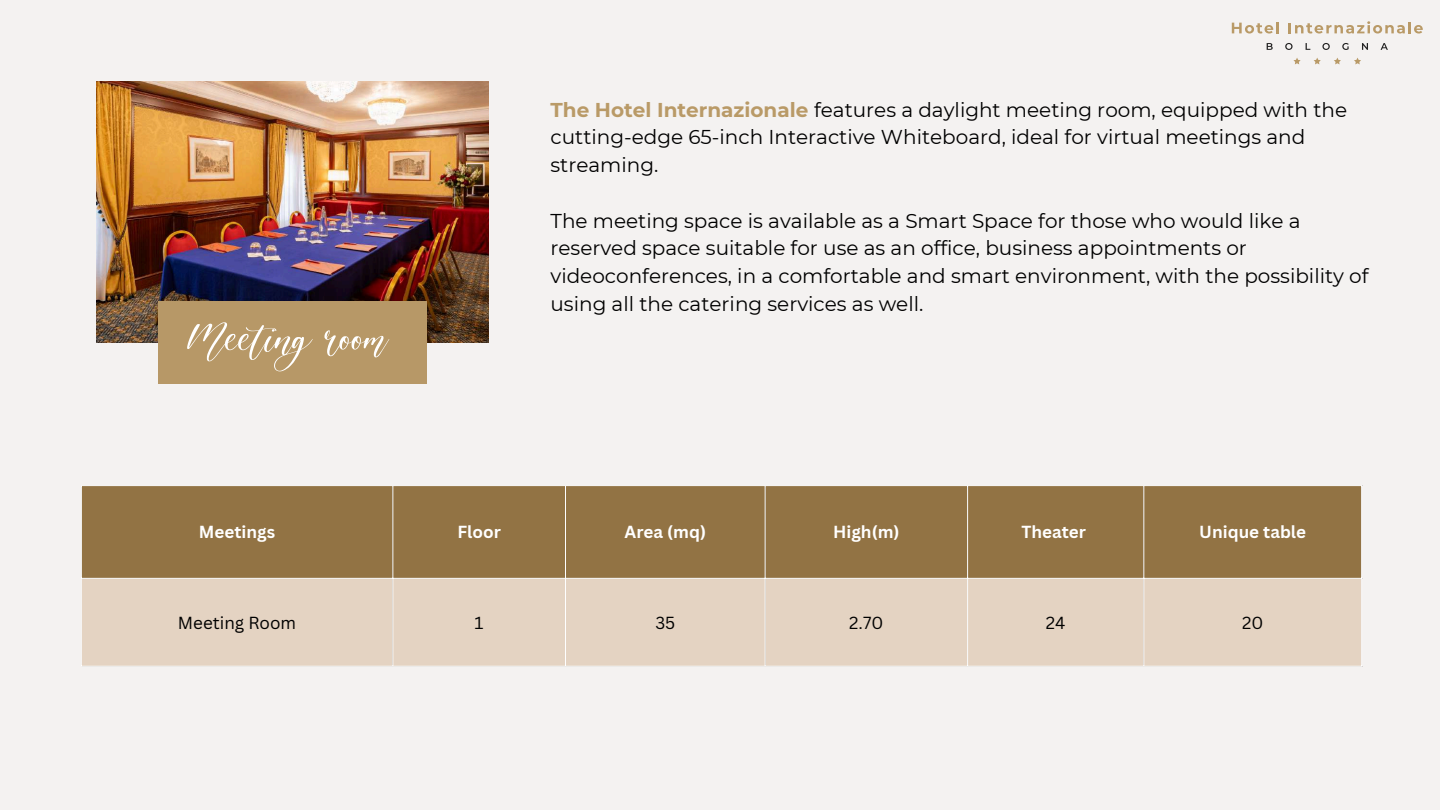
<style>
.page{position:relative;width:1440px;height:810px;background:#f4f2f1}
.page>*{position:absolute;margin:0;border:0;box-sizing:border-box;transform-origin:0 0}
.t1{font:55.5px "Elegante";color:#fff}
.t2{font:20px/27.8px "Montserrat";color:#000}
.t3{font:700 17px "Canva Sans";color:#fff}
.t4{font:17px "Canva Sans";color:#000}
.s1{font-weight:700;color:#b99a67}
</style>
<div class="page">
<img style="left:96px;top:81px;width:392px;height:261px">
<div style="left:158px;top:302px;width:268px;height:82px;background:#b79867"></div>
<svg style="left:1232px;top:22px;width:47px;height:12px"></svg>
<svg style="left:1289px;top:21px;width:134px;height:13px"></svg>
<svg style="left:1293px;top:58px;width:8px;height:6px"></svg>
<svg style="left:1314px;top:58px;width:7px;height:6px"></svg>
<svg style="left:1334px;top:58px;width:7px;height:6px"></svg>
<svg style="left:1354px;top:58px;width:7px;height:6px"></svg>
<svg style="left:1267px;top:43px;width:6px;height:7px"></svg>
<svg style="left:1285px;top:43px;width:8px;height:7px"></svg>
<svg style="left:1306px;top:43px;width:4px;height:7px"></svg>
<svg style="left:1322px;top:43px;width:8px;height:7px"></svg>
<svg style="left:1342px;top:43px;width:7px;height:7px"></svg>
<svg style="left:1362px;top:43px;width:6px;height:7px"></svg>
<svg style="left:1381px;top:43px;width:7px;height:7px"></svg>
<div style="left:82px;top:486px;width:1279px;height:92px;background:#927344"></div>
<div style="left:82px;top:579px;width:1279px;height:87px;background:#e4d3c2"></div>
<hr style="left:81px;top:486px;width:1px;height:180px;background:#fff">
<hr style="left:392px;top:486px;width:1px;height:180px;background:#fff">
<hr style="left:565px;top:486px;width:1px;height:180px;background:#fff">
<hr style="left:765px;top:486px;width:1px;height:180px;background:#fff">
<hr style="left:967px;top:486px;width:1px;height:180px;background:#fff">
<hr style="left:1143px;top:486px;width:1px;height:180px;background:#fff">
<hr style="left:1361px;top:486px;width:1px;height:180px;background:#fff">
<hr style="left:81px;top:485px;width:1281px;height:1px;background:#fff">
<hr style="left:81px;top:578px;width:1281px;height:1px;background:#fff">
<hr style="left:81px;top:666px;width:1281px;height:1px;background:#fff">
<h1 class="t1" style="left:189px;top:312px;width:200px">Meeting room</h1>
<p class="t2" style="left:551px;top:95px;width:798px"><span class="s1">The Hotel Internazionale</span> features a daylight meeting room, equipped with the cutting-edge 65-inch Interactive Whiteboard, ideal for virtual meetings and streaming.</p>
<p class="t2" style="left:551px;top:206px;width:820px">The meeting space is available as a Smart Space for those who would like a reserved space suitable for use as an office, business appointments or videoconferences, in a comfortable and smart environment, with the possibility of using all the catering services as well.</p>
<p class="t3" style="left:199px;top:520px;width:78px">Meetings</p>
<p class="t3" style="left:457px;top:520px;width:45px">Floor</p>
<p class="t3" style="left:625px;top:520px;width:83px">Area (mq)</p>
<p class="t3" style="left:833px;top:520px;width:68px">High(m)</p>
<p class="t3" style="left:1021px;top:520px;width:66px">Theater</p>
<p class="t3" style="left:1199px;top:520px;width:108px">Unique table</p>
<p class="t4" style="left:178px;top:611px;width:120px">Meeting Room</p>
<p class="t4" style="left:475px;top:611px;width:11px">1</p>
<p class="t4" style="left:655px;top:611px;width:21px">35</p>
<p class="t4" style="left:849px;top:611px;width:36px">2.70</p>
<p class="t4" style="left:1046px;top:611px;width:21px">24</p>
<p class="t4" style="left:1242px;top:611px;width:23px">20</p>
</div>
